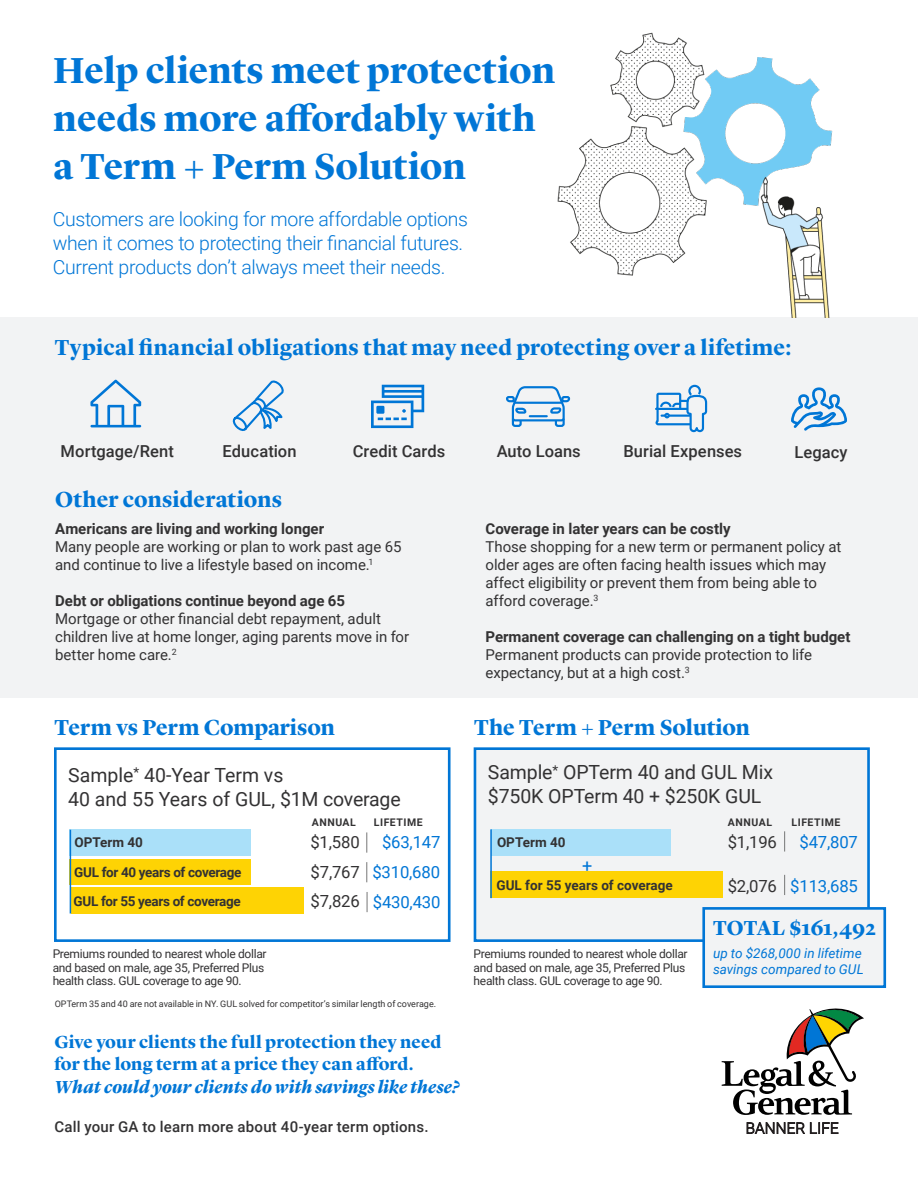
<style>
.page{position:relative;width:918px;height:1188px;background:#fff}
.page>*{position:absolute;margin:0;border:0;box-sizing:border-box;transform-origin:0 0}
.t1{font:700 37.5px/48px "Lyon Display";color:#0076d6}
.t2{font:700 22.5px "Lyon Display";letter-spacing:.005em;color:#0076d6}
.t3{font:700 21px "Lyon Display";letter-spacing:-.005em;color:#0076d6}
.t4{font:300 19.5px/24px "Roboto";letter-spacing:-.02em;color:#0076d6}
.t5{font:19.5px "Roboto";letter-spacing:-.005em;color:#333233}
.t6{font:700 18px/22.5px "Lyon Display";letter-spacing:.005em;color:#0076d6}
.t7{font:18px "Roboto";color:#0076d6}
.t8{font:16.65px "Roboto";letter-spacing:-.01em;color:#0076d6}
.t9{font:16.65px "Roboto";letter-spacing:-.01em;color:#333233}
.t10{font:500 16.5px "Roboto";letter-spacing:.005em;color:#333233}
.t11{font:15px/18px "Roboto";letter-spacing:-.005em;color:#333233}
.t12{font:700 15px "Roboto";color:#333233}
.t13{font:500 15px "Roboto";letter-spacing:.015em;color:#333233}
.t14{font:700 13.5px "Roboto";letter-spacing:-.025em;color:#333233}
.t15{font:italic 13.5px/16.5px "Roboto";letter-spacing:.005em;color:#0076d6}
.t16{font:700 13.5px "Roboto";color:#333233}
.t17{font:12px/13.5px "Roboto";letter-spacing:-.025em;color:#333233}
.t18{font:700 10.5px "Roboto";letter-spacing:.055em;color:#333233}
.t19{font:9px "Roboto";color:#333233}
.s1{font-style:italic}
</style>
<div class="page">
<div style="left:0;top:318px;width:918px;height:380px;background:#f2f3f4"></div>
<svg style="left:722px;top:1008px;width:142px;height:107px"></svg>
<svg style="left:747px;top:1123px;width:91px;height:11px"></svg>
<svg style="left:90px;top:380px;width:51px;height:47px"></svg>
<svg style="left:232px;top:381px;width:52px;height:50px"></svg>
<svg style="left:371px;top:385px;width:53px;height:43px"></svg>
<svg style="left:655px;top:384px;width:53px;height:49px"></svg>
<svg style="left:506px;top:386px;width:65px;height:41px"></svg>
<svg style="left:791px;top:387px;width:56px;height:44px"></svg>
<div style="left:70px;top:830px;width:181px;height:26px;background:#aae0f9"></div>
<div style="left:54px;top:747px;width:397px;height:195px;border:3px solid #0076d6"></div>
<div style="left:474px;top:747px;width:396px;height:195px;background:#f2f3f4;border:3px solid #0076d6"></div>
<div style="left:491px;top:829px;width:180px;height:27px;background:#aae0f9"></div>
<div style="left:491px;top:872px;width:232px;height:26px;background:#fed304"></div>
<hr style="left:490px;top:829px;width:2px;height:69px;background:#0076d6">
<svg style="left:366px;top:832px;width:1px;height:21px"></svg>
<div style="left:71px;top:887px;width:232px;height:27px;background:#fed304"></div>
<svg style="left:367px;top:892px;width:1px;height:20px"></svg>
<div style="left:702px;top:907px;width:184px;height:81px;background:#f2f3f4;border:3px solid #0076d6"></div>
<svg style="left:784px;top:831px;width:1px;height:21px"></svg>
<svg style="left:784px;top:875px;width:1px;height:20px"></svg>
<div style="left:70px;top:859px;width:181px;height:25px;background:#fed304"></div>
<svg style="left:366px;top:862px;width:1px;height:20px"></svg>
<hr style="left:70px;top:830px;width:1px;height:84px;background:#0076d6">
<img style="left:436px;top:32px;width:482px;height:286px">
<p class="t1" style="left:54px;top:43px;width:503px">Help clients meet protection needs more affordably with a Term + Perm Solution</p>
<p class="t4" style="left:53px;top:207px;width:417px">Customers are looking for more affordable options when it comes to protecting their financial futures.<br>Current products don’t always meet their needs.</p>
<p class="t2" style="left:55px;top:331px;width:738px">Typical financial obligations that may need protecting over a lifetime:</p>
<p class="t10" style="left:61px;top:440px;width:115px">Mortgage/Rent</p>
<p class="t10" style="left:223px;top:440px;width:76px">Education</p>
<p class="t10" style="left:353px;top:440px;width:94px">Credit Cards</p>
<p class="t10" style="left:497px;top:440px;width:86px">Auto Loans</p>
<p class="t10" style="left:623px;top:440px;width:120px">Burial Expenses</p>
<p class="t10" style="left:794px;top:441px;width:54px">Legacy</p>
<p class="t2" style="left:55px;top:482px;width:229px">Other considerations</p>
<p class="t12" style="left:55px;top:518px;width:271px">Americans are living and working longer</p>
<p class="t11" style="left:55px;top:537px;width:348px">Many people are working or plan to work past age 65 and continue to live a lifestyle based on income.<sup>1</sup></p>
<p class="t12" style="left:55px;top:590px;width:291px">Debt or obligations continue beyond age 65</p>
<p class="t11" style="left:55px;top:609px;width:356px">Mortgage or other financial debt repayment, adult children live at home longer, aging parents move in for better home care.<sup>2</sup></p>
<p class="t12" style="left:486px;top:518px;width:247px">Coverage in later years can be costly</p>
<p class="t11" style="left:486px;top:537px;width:357px">Those shopping for a new term or permanent policy at older ages are often facing health issues which may affect eligibility or prevent them from being able to afford coverage.<sup>3</sup></p>
<p class="t12" style="left:486px;top:626px;width:366px">Permanent coverage can challenging on a tight budget</p>
<p class="t11" style="left:486px;top:645px;width:328px">Permanent products can provide protection to life expectancy, but at a high cost.<sup>3</sup></p>
<p class="t2" style="left:55px;top:711px;width:282px">Term vs Perm Comparison</p>
<p class="t2" style="left:474px;top:711px;width:277px">The Term + Perm Solution</p>
<p class="t5" style="left:488px;top:759px;width:287px">Sample<sup>*</sup> OPTerm 40 and GUL Mix</p>
<p class="t5" style="left:488px;top:783px;width:275px">$750K OPTerm 40 + $250K GUL</p>
<p class="t16" style="left:497px;top:833px;width:70px">OPTerm 40</p>
<p class="t16" style="left:497px;top:876px;width:178px">GUL for 55 years of coverage</p>
<p class="t5" style="left:68px;top:761px;width:217px">Sample<sup>*</sup> 40-Year Term vs</p>
<p class="t5" style="left:68px;top:785px;width:334px">40 and 55 Years of GUL, $1M coverage</p>
<p class="t18" style="left:312px;top:814px;width:46px">ANNUAL</p>
<p class="t18" style="left:374px;top:814px;width:50px">LIFETIME</p>
<p class="t18" style="left:728px;top:814px;width:46px">ANNUAL</p>
<p class="t18" style="left:792px;top:814px;width:50px">LIFETIME</p>
<p class="t9" style="left:310px;top:831px;width:51px">$1,580</p>
<p class="t8" style="left:382px;top:831px;width:60px">$63,147</p>
<p class="t9" style="left:728px;top:831px;width:51px">$1,196</p>
<p class="t8" style="left:799px;top:831px;width:60px">$47,807</p>
<p class="t9" style="left:728px;top:874px;width:51px">$2,076</p>
<p class="t8" style="left:790px;top:874px;width:69px">$113,685</p>
<p class="t16" style="left:74px;top:833px;width:70px">OPTerm 40</p>
<p class="t14" style="left:74px;top:862px;width:169px">GUL for 40 years of coverage</p>
<p class="t9" style="left:311px;top:861px;width:51px">$7,767</p>
<p class="t8" style="left:372px;top:860px;width:69px">$310,680</p>
<p class="t7" style="left:582px;top:853px;width:12px">+</p>
<p class="t14" style="left:74px;top:891px;width:169px">GUL for 55 years of coverage</p>
<p class="t9" style="left:311px;top:890px;width:51px">$7,826</p>
<p class="t8" style="left:373px;top:890px;width:69px">$430,430</p>
<p class="t17" style="left:53px;top:947px;width:216px">Premiums rounded to nearest whole dollar and based on male, age 35, Preferred Plus health class. GUL coverage to age 90.</p>
<p class="t19" style="left:55px;top:997px;width:383px">OPTerm 35 and 40 are not available in NY. GUL solved for competitor’s similar length of coverage.</p>
<p class="t6" style="left:55px;top:1029px;width:407px">Give your clients the full protection they need for the long term at a price they can afford.<br><span class="s1">What could your clients do with savings like these?</span></p>
<p class="t13" style="left:55px;top:1116px;width:376px">Call your GA to learn more about 40-year term options.</p>
<p class="t17" style="left:474px;top:947px;width:216px">Premiums rounded to nearest whole dollar and based on male, age 35, Preferred Plus health class. GUL coverage to age 90.</p>
<p class="t3" style="left:713px;top:913px;width:164px">TOTAL $161,492</p>
<p class="t15" style="left:713px;top:944px;width:152px">up to $268,000 in lifetime savings compared to GUL</p>
</div>
